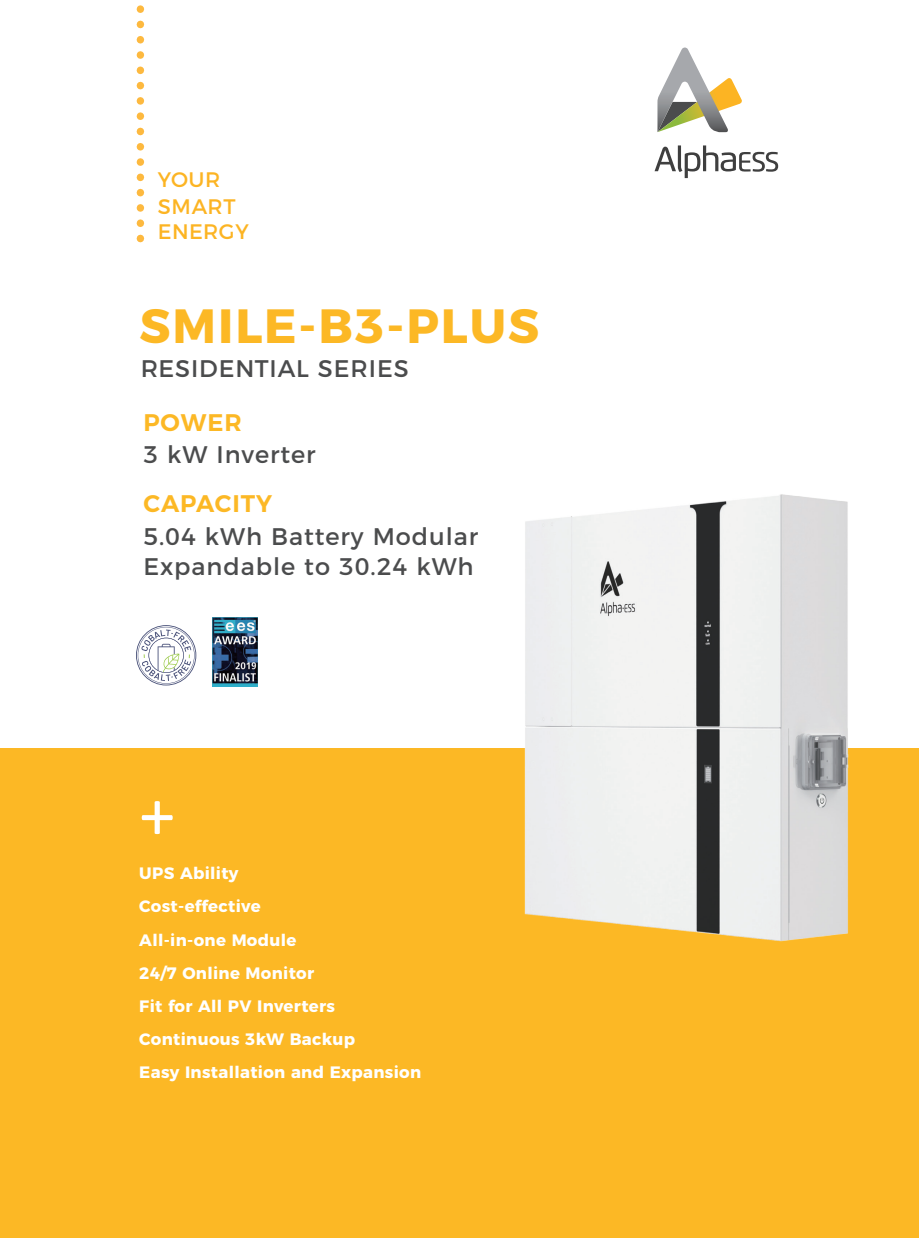
<style>
.page{position:relative;width:919px;height:1238px;background:#fff}
.page>*{position:absolute;margin:0;border:0;box-sizing:border-box;transform-origin:0 0}
.t1{font:700 48px "Montserrat";letter-spacing:.04em;color:#fcb825}
.t2{font:24px "Montserrat";letter-spacing:.04em;color:#4b4c4d}
.t3{font:600 24px "Montserrat";letter-spacing:.04em;color:#fcb825}
.t4{font:21px "Montserrat";letter-spacing:.02em;color:#fcb423}
.t5{font:700 16.5px/33.2px "Montserrat";letter-spacing:.02em;color:#fff}
</style>
<div class="page">
<div style="left:0;top:748px;width:918px;height:489px;background:#fcb825"></div>
<svg style="left:142px;top:801px;width:31px;height:33px"></svg>
<svg style="left:137px;top:9px;width:7px;height:234px"></svg>
<img style="left:212px;top:617px;width:46px;height:69px">
<svg style="left:136px;top:625px;width:60px;height:60px"></svg>
<img style="left:524px;top:494px;width:325px;height:448px">
<svg style="left:657px;top:48px;width:85px;height:84px"></svg>
<svg style="left:654px;top:145px;width:124px;height:33px"></svg>
<p class="t4" style="left:158px;top:162px;width:64px">YOUR</p>
<p class="t4" style="left:158px;top:215px;width:92px">ENERGY</p>
<p class="t4" style="left:158px;top:189px;width:79px">SMART</p>
<h1 class="t1" style="left:140px;top:287px;width:401px">SMILE-B3-PLUS</h1>
<h2 class="t2" style="left:141px;top:349px;width:269px">RESIDENTIAL SERIES</h2>
<h2 class="t3" style="left:143px;top:402px;width:100px">POWER</h2>
<h2 class="t2" style="left:143px;top:435px;width:174px">3 kW Inverter</h2>
<h2 class="t3" style="left:143px;top:484px;width:130px">CAPACITY</h2>
<h2 class="t2" style="left:143px;top:517px;width:336px">5.04 kWh Battery Modular</h2>
<h2 class="t2" style="left:143px;top:547px;width:332px">Expandable to 30.24 kWh</h2>
<p class="t5" style="left:139px;top:855px;width:283px">UPS Ability<br>Cost-effective<br>All-in-one Module<br>24/7 Online Monitor<br>Fit for All PV Inverters<br>Continuous 3kW Backup<br>Easy Installation and Expansion</p>
</div>
